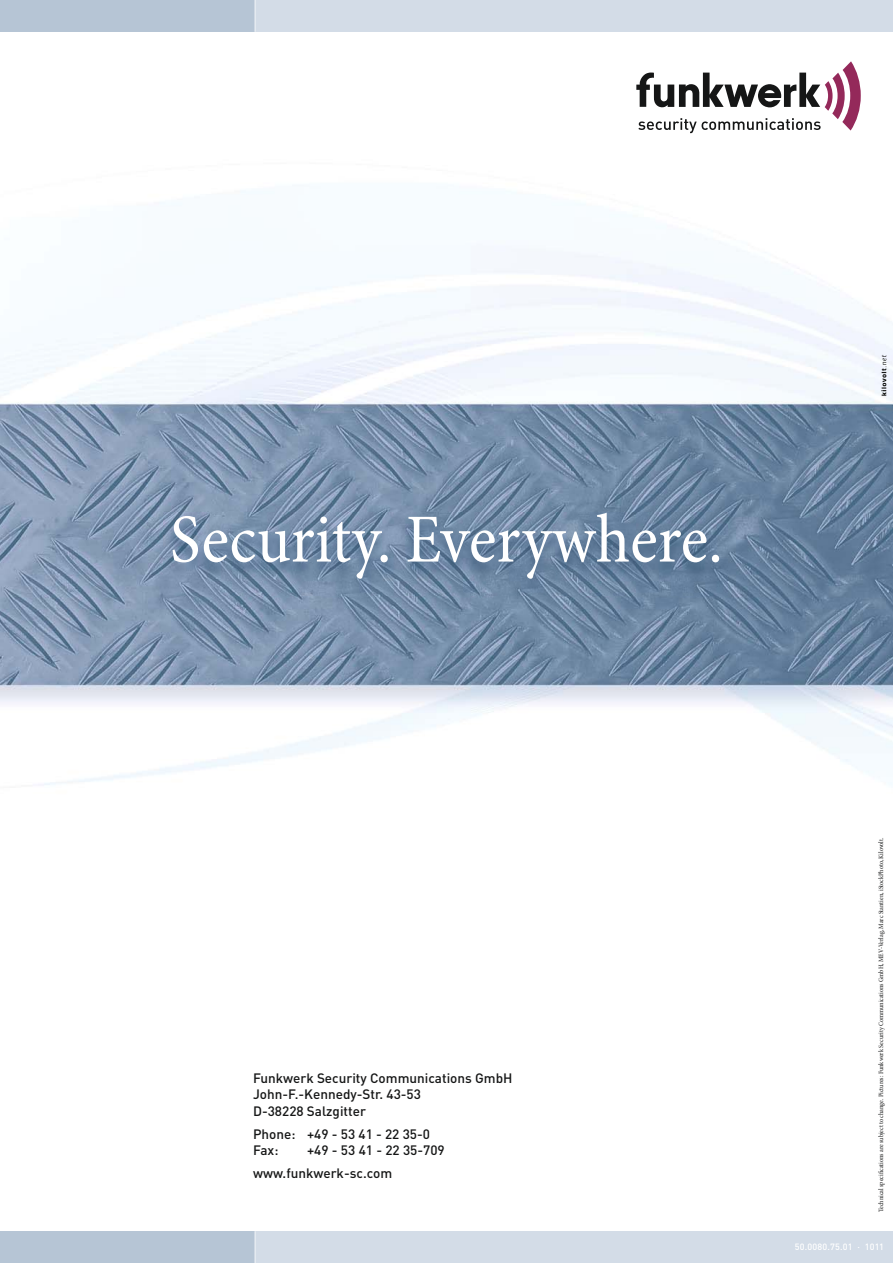
<style>
.page{position:relative;width:893px;height:1263px;background:#fff}
.page>*{position:absolute;margin:0;border:0;box-sizing:border-box;transform-origin:0 0}
.t1{font:condensed 69.6px "Minion Pro";color:#fff}
.t2{font:500 13.5px/16.5px "DIN";color:#151616}
.t3{font:500 9px "DIN";letter-spacing:.02em;color:#fff}
.t4{font:condensed 6.75px "Minion Pro";color:#151616}
</style>
<div class="page">
<img style="left:0;top:133px;width:893px;height:652px">
<svg style="left:636px;top:61px;width:225px;height:72px"></svg>
<img style="left:164px;top:512px;width:564px;height:84px">
<svg style="left:881px;top:355px;width:6px;height:41px"></svg>
<div style="left:0;top:0;width:893px;height:32px;background:#d3dce7"></div>
<div style="left:0;top:0;width:255px;height:32px;background:#b6c5d5"></div>
<hr style="left:255px;top:0;width:1px;height:32px;background:#fff">
<div style="left:0;top:1231px;width:893px;height:32px;background:#d3dce7"></div>
<div style="left:0;top:1231px;width:255px;height:32px;background:#b6c5d5"></div>
<hr style="left:255px;top:1231px;width:1px;height:32px;background:#fff">
<h1 class="t1" style="left:170px;top:512px;width:555px">Security. Everywhere.</h1>
<p class="t2" style="left:253px;top:1071px;width:261px">Funkwerk Security Communications GmbH<br>John-F.-Kennedy-Str. 43-53<br>D-38228 Salzgitter</p>
<p class="t2" style="left:253px;top:1127px;width:179px">Phone: +49 - 53 41 - 22 35-0<br>Fax:</p>
<p class="t2" style="left:253px;top:1140px;width:193px;line-height:23px;text-indent:54px">+49 - 53 41 - 22 35-709 www.funkwerk-sc.com</p>
<p class="t4" style="left:878px;top:1212px;width:376px;rotate:-90deg">Technical specifications are subject to change. Pictures: Funkwerk Security Communications GmbH, MEV-Verlag, Marc Stantien, iStockPhoto, Kilovolt.</p>
<p class="t3" style="left:795px;top:1243px;width:91px">50.0080.75.01 · 1011</p>
</div>
